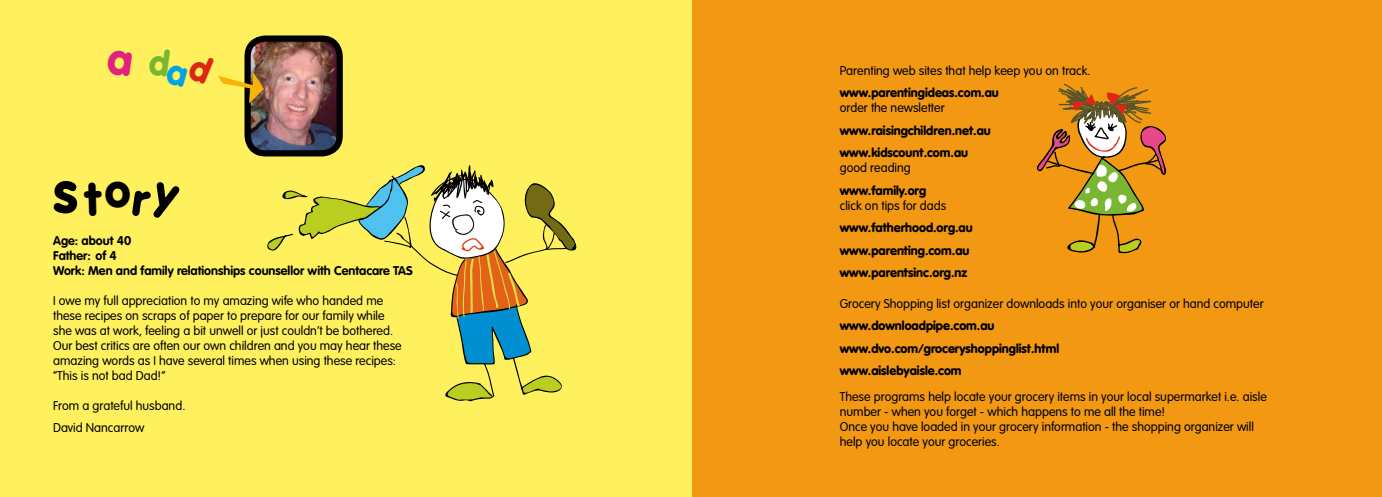
<style>
.page{position:relative;width:1382px;height:497px;background:#fff}
.page>*{position:absolute;margin:0;border:0;box-sizing:border-box;transform-origin:0 0}
.t1{font:900 57.62px "VAG Rounded";color:#000}
.t2{font:900 46.38px "VAG Rounded";color:#000}
.t3{font:300 12.5px/15px "VAG Rounded";color:#000}
.t4{font:900 12.5px/22.5px "VAG Rounded";color:#000}
.t5{font:700 12.5px/15px "VAG Rounded";color:#000}
</style>
<div class="page">
<div style="left:691px;top:0;width:691px;height:496px;background:#f29813"></div>
<div style="left:0;top:0;width:691px;height:496px;background:#fff15e"></div>
<img style="left:251px;top:42px;width:85px;height:107px">
<div style="left:244px;top:35px;width:99px;height:121px;border:6px solid #000;border-radius:18px"></div>
<svg style="left:267px;top:165px;width:310px;height:236px"></svg>
<svg style="left:1037px;top:83px;width:130px;height:170px"></svg>
<svg style="left:218px;top:47px;width:46px;height:56px"></svg>
<h1 class="t1" style="left:53px;top:157px;width:26px">s</h1>
<h2 class="t2" style="left:105px;top:162px;width:27px">o</h2>
<p class="t5" style="left:53px;top:233px;width:361px">Age: about 40<br>Father: of 4<br>Work: Men and family relationships counsellor with Centacare TAS</p>
<p class="t3" style="left:53px;top:293px;width:350px">I owe my full appreciation to my amazing wife who handed me these recipes on scraps of paper to prepare for our family while she was at work, feeling a bit unwell or just couldn’t be bothered.<br>Our best critics are often our own children and you may hear these amazing words as I have several times when using these recipes: “This is not bad Dad!”</p>
<p class="t3" style="left:53px;top:395px;width:134px;line-height:21.2px">From a grateful husband.<br>David Nancarrow</p>
<p class="t3" style="left:840px;top:63px;width:252px">Parenting web sites that help keep you on track.</p>
<p class="t4" style="left:840px;top:82px;width:161px">www.parentingideas.com.au</p>
<p class="t3" style="left:840px;top:101px;width:106px">order the newsletter</p>
<p class="t4" style="left:840px;top:119px;width:152px">www.raisingchildren.net.au www.kidscount.com.au</p>
<p class="t3" style="left:840px;top:161px;width:73px">good reading</p>
<p class="t4" style="left:840px;top:179px;width:88px">www.family.org</p>
<p class="t3" style="left:840px;top:198px;width:108px">click on tips for dads</p>
<p class="t4" style="left:840px;top:217px;width:134px">www.fatherhood.org.au www.parenting.com.au www.parentsinc.org.nz</p>
<p class="t3" style="left:840px;top:296px;width:425px">Grocery Shopping list organizer downloads into your organiser or hand computer</p>
<p class="t4" style="left:840px;top:314px;width:221px">www.downloadpipe.com.au www.dvo.com/groceryshoppinglist.html www.aislebyaisle.com</p>
<p class="t3" style="left:840px;top:389px;width:429px">These programs help locate your grocery items in your local supermarket i.e. aisle number - when you forget - which happens to me all the time!<br>Once you have loaded in your grocery information - the shopping organizer will help you locate your groceries.</p>
</div>
